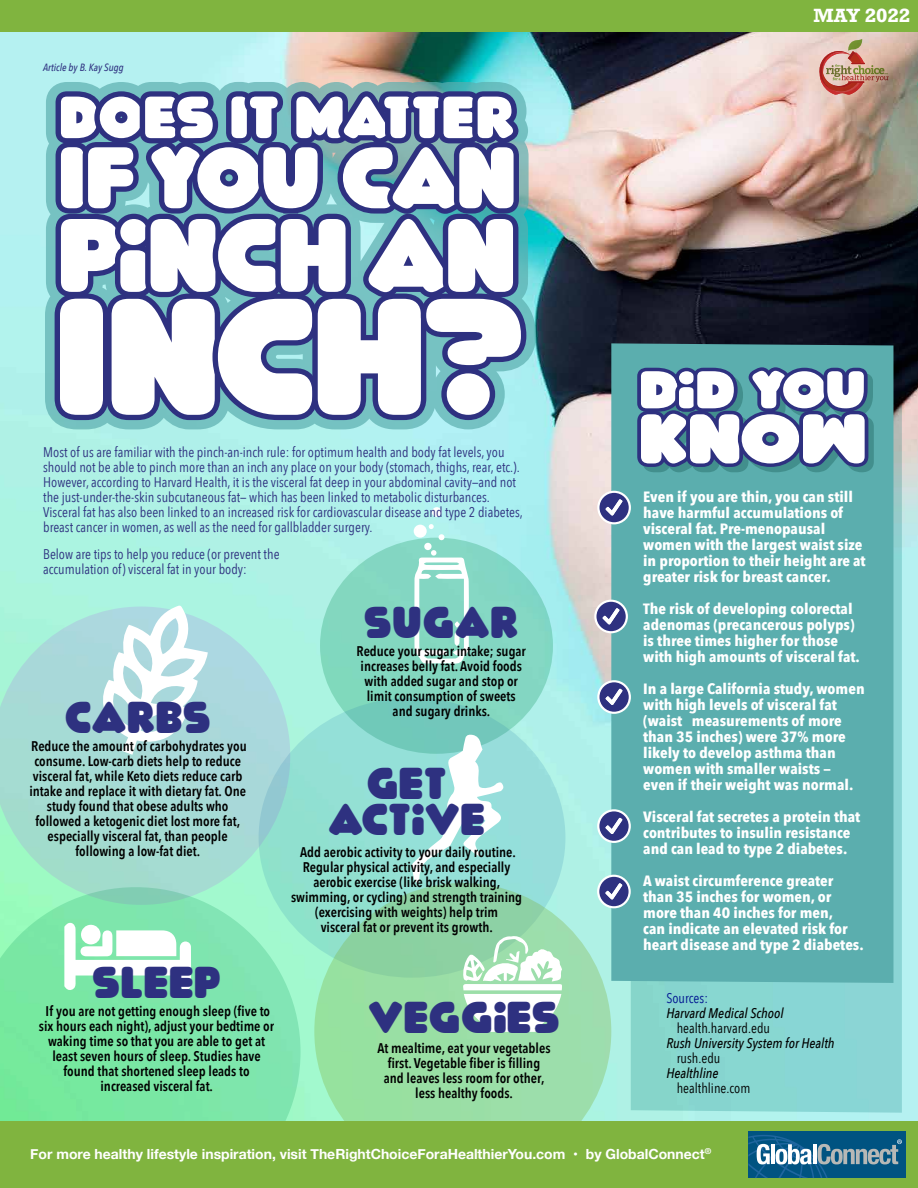
<style>
.page{position:relative;width:918px;height:1188px;background:#fff}
.page>*{position:absolute;margin:0;border:0;box-sizing:border-box;transform-origin:0 0}
.t1{font:45.75px/36px "Delicious";letter-spacing:.015em;color:#2e3180;text-align:center}
.t2{font:700 18px "Rockwell";color:#fff}
.t3{font:700 14.85px/15.9px "Avenir Next Condensed";color:#fff;scale:1.08 1}
.t4{font:600 13.95px/15px "Avenir Next Condensed";color:#000;text-align:center}
.t5{font:13.95px/15px "Avenir Next Condensed";color:#2e3180}
.t6{font:700 13.95px "Helvetica Neue";color:#fff}
.t7{font:italic 500 13.95px "Avenir Next Condensed";color:#000}
.t8{font:13.95px "Avenir Next Condensed";color:#000}
.t9{font:13.95px "Avenir Next Condensed";color:#001591}
.t10{font:italic 500 10.5px "Avenir Next Condensed";color:#2e3180}
</style>
<div class="page">
<img style="left:0;top:31px;width:918px;height:1090px">
<div style="left:320px;top:538px;width:233px;height:216px;background:#83d7c1;border-radius:50%"></div>
<svg style="left:0;top:607px;width:290px;height:280px;background:#a6ded5"></svg>
<svg style="left:259px;top:698px;width:306px;height:280px;background:#8edbd1"></svg>
<svg style="left:0;top:887px;width:301px;height:234px;background:#80e8ac"></svg>
<div style="left:314px;top:883px;width:297px;height:297px;background:linear-gradient(to right,#92dd9d,#9cdbae);border-radius:50%"></div>
<svg style="left:102px;top:605px;width:106px;height:150px"></svg>
<svg style="left:64px;top:921px;width:127px;height:70px"></svg>
<div style="left:81px;top:925px;width:20px;height:19px;background:#fff;border-radius:50%"></div>
<div style="left:424px;top:543px;width:8px;height:7px;background:#fff;border-radius:50%"></div>
<div style="left:414px;top:525px;width:13px;height:13px;background:#fff;border-radius:50%"></div>
<div style="left:432px;top:507px;width:10px;height:10px;background:#fff;border-radius:50%"></div>
<svg style="left:414px;top:550px;width:55px;height:114px"></svg>
<svg style="left:429px;top:524px;width:16px;height:16px"></svg>
<svg style="left:462px;top:935px;width:100px;height:97px"></svg>
<svg style="left:412px;top:734px;width:91px;height:150px"></svg>
<div style="left:631px;top:358px;width:271px;height:755px;background:#88d5d1"></div>
<svg style="left:819px;top:39px;width:70px;height:56px;background:#ca9b88"></svg>
<div style="left:611px;top:343px;width:282px;height:640px;background:#5baeae"></div>
<svg style="left:597px;top:491px;width:34px;height:33px"></svg>
<svg style="left:599px;top:493px;width:30px;height:29px"></svg>
<svg style="left:594px;top:600px;width:34px;height:33px"></svg>
<svg style="left:596px;top:602px;width:30px;height:29px"></svg>
<svg style="left:597px;top:680px;width:34px;height:34px"></svg>
<svg style="left:599px;top:682px;width:30px;height:30px"></svg>
<svg style="left:597px;top:809px;width:34px;height:34px"></svg>
<svg style="left:599px;top:811px;width:30px;height:30px"></svg>
<svg style="left:597px;top:875px;width:34px;height:33px"></svg>
<svg style="left:599px;top:877px;width:30px;height:29px"></svg>
<svg style="left:45px;top:82px;width:491px;height:347px;background:#85cbcb"></svg>
<svg style="left:56px;top:91px;width:470px;height:329px"></svg>
<svg style="left:637px;top:367px;width:237px;height:105px"></svg>
<div style="left:0;top:0;width:918px;height:31px;background:#80b43f"></div>
<div style="left:0;top:1121px;width:918px;height:67px;background:#80b43f"></div>
<div style="left:748px;top:1131px;width:157px;height:47px;background:#005381"></div>
<svg style="left:748px;top:1135px;width:154px;height:43px"></svg>
<p class="t10" style="left:43px;top:61px;width:82px">Article by B. Kay Sugg</p>
<p class="t2" style="left:814px;top:3px;width:98px">MAY 2022</p>
<p class="t5" style="left:43px;top:444px;width:481px">Most of us are familiar with the pinch-an-inch rule: for optimum health and body fat levels, you should not be able to pinch more than an inch any place on your body (stomach, thighs, rear, etc.).<br>However, according to Harvard Health, it is the visceral fat deep in your abdominal cavity—and not the just-under-the-skin subcutaneous fat— which has been linked to metabolic disturbances.<br>Visceral fat has also been linked to an increased risk for cardiovascular disease and type 2 diabetes, breast cancer in women, as well as the need for gallbladder surgery.</p>
<p class="t5" style="left:43px;top:546px;width:238px">Below are tips to help you reduce (or prevent the accumulation of) visceral fat in your body:</p>
<h1 class="t1" style="left:65px;top:703px;width:147px">CARBS</h1>
<p class="t4" style="left:29px;top:738px;width:219px">Reduce the amount of carbohydrates you consume. Low-carb diets help to reduce visceral fat, while Keto diets reduce carb intake and replace it with dietary fat. One study found that obese adults who followed a ketogenic diet lost more fat, especially visceral fat, than people following a low-fat diet.</p>
<h1 class="t1" style="left:92px;top:968px;width:130px">SLEEP</h1>
<p class="t4" style="left:39px;top:1004px;width:237px">If you are not getting enough sleep (five to six hours each night), adjust your bedtime or waking time so that you are able to get at least seven hours of sleep. Studies have found that shortened sleep leads to increased visceral fat.</p>
<h1 class="t1" style="left:364px;top:607px;width:156px">SUGAR</h1>
<p class="t4" style="left:357px;top:643px;width:171px">Reduce your sugar intake; sugar increases belly fat. Avoid foods with added sugar and stop or limit consumption of sweets and sugary drinks.</p>
<h1 class="t1" style="left:328px;top:768px;width:159px">GET<br>ACTIVE</h1>
<p class="t4" style="left:291px;top:844px;width:233px">Add aerobic activity to your daily routine.<br>Regular physical activity, and especially aerobic exercise (like brisk walking, swimming, or cycling) and strength training (exercising with weights) help trim<br>visceral fat or prevent its growth.</p>
<h1 class="t1" style="left:368px;top:1003px;width:193px">VEGGIES</h1>
<p class="t4" style="left:377px;top:1040px;width:175px">At mealtime, eat your vegetables first. Vegetable fiber is filling and leaves less room for other, less healthy foods.</p>
<p class="t3" style="left:643px;top:489px;width:208px">Even if you are thin, you can still have harmful accumulations of visceral fat. Pre-menopausal women with the largest waist size in proportion to their height are at greater risk for breast cancer.</p>
<p class="t3" style="left:643px;top:601px;width:202px">The risk of developing colorectal adenomas (precancerous polyps) is three times higher for those with high amounts of visceral fat.</p>
<p class="t3" style="left:643px;top:681px;width:207px">In a large California study, women with high levels of visceral fat (waist measurements of more than 35 inches) were 37% more likely to develop asthma than women with smaller waists — even if their weight was normal.</p>
<p class="t3" style="left:643px;top:809px;width:202px">Visceral fat secretes a protein that contributes to insulin resistance and can lead to type 2 diabetes.</p>
<p class="t3" style="left:643px;top:872px;width:206px">A waist circumference greater than 35 inches for women, or more than 40 inches for men,<br>can indicate an elevated risk for heart disease and type 2 diabetes.</p>
<p class="t9" style="left:666px;top:986px;width:43px">Sources:</p>
<p class="t7" style="left:666px;top:1005px;width:119px">Harvard Medical School</p>
<p class="t8" style="left:677px;top:1016px;width:95px">health.harvard.edu</p>
<p class="t7" style="left:666px;top:1035px;width:170px">Rush University System for Health</p>
<p class="t8" style="left:677px;top:1046px;width:45px">rush.edu</p>
<p class="t7" style="left:666px;top:1065px;width:54px">Healthline</p>
<p class="t8" style="left:677px;top:1076px;width:75px">healthline.com</p>
<p class="t6" style="left:30px;top:1143px;width:682px">For more healthy lifestyle inspiration, visit TheRightChoiceForaHealthierYou.com • by GlobalConnect<sup>®</sup></p>
</div>
